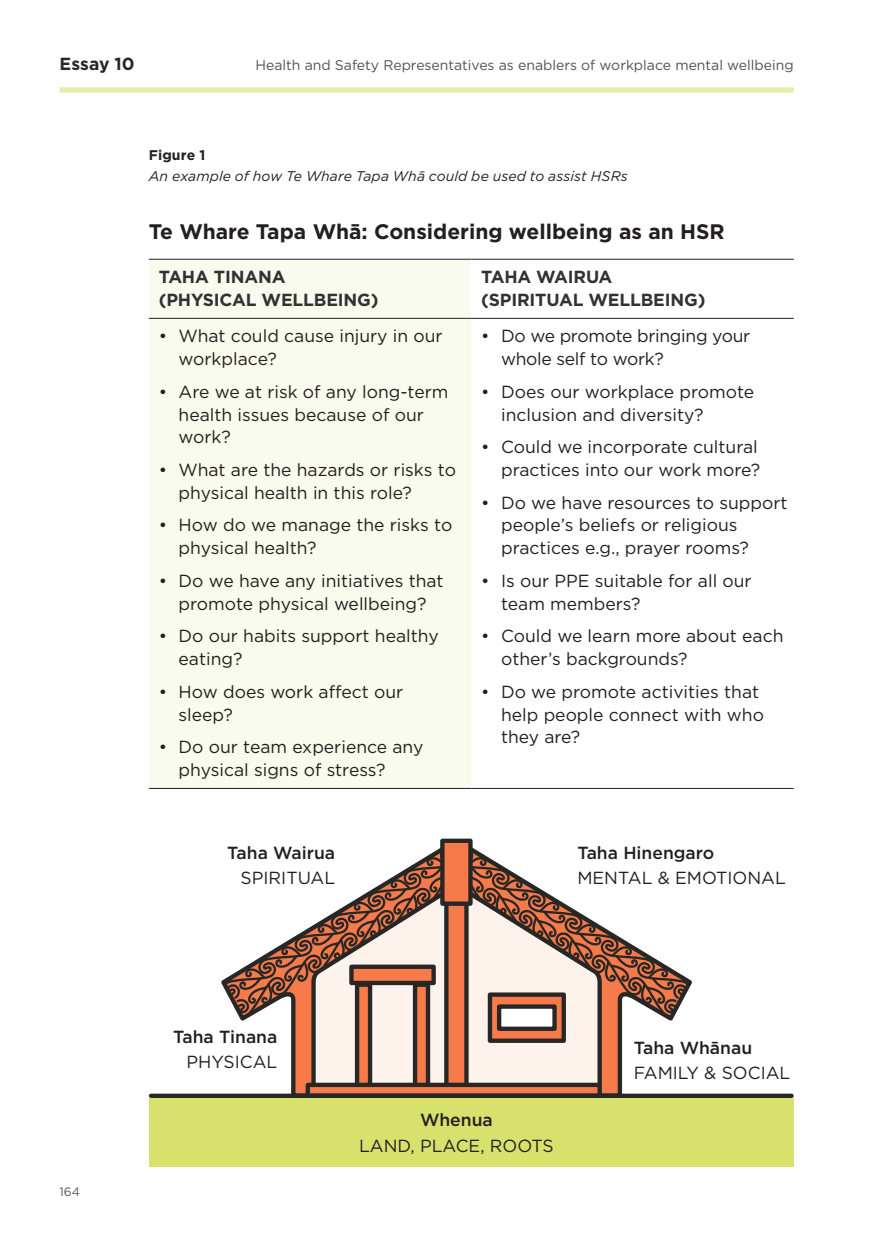
<style>
.page{position:relative;width:893px;height:1241px;background:#fff}
.page>*{position:absolute;margin:0;border:0;box-sizing:border-box;transform-origin:0 0}
.t1{font:700 21px "Gotham";color:#231f20}
.t2{font:17.5px/22.8px "Gotham";color:#231f20}
.t3{font:700 17.5px/22.8px "Gotham";letter-spacing:-.01em;color:#333132}
.t4{font:17.5px/22.8px "Gotham";letter-spacing:-.02em;color:#231f20}
.t5{font:500 17.5px/25.2px "Gotham";color:#231f20;text-align:right}
.t6{font:700 17.5px "Gotham";color:#272725}
.t7{font:14px "Gotham";color:#525251}
.t8{font:italic 14px "Gotham";letter-spacing:.005em;color:#231f20}
.t9{font:700 14px "Gotham";letter-spacing:.005em;color:#231f20}
.t10{font:12.25px "Gotham";color:#58595b}
.s1{font-weight:400}
.s2{font-weight:500}
</style>
<div class="page">
<div style="left:60px;top:87px;width:734px;height:6px;background:#e7eda7"></div>
<div style="left:149px;top:260px;width:322px;height:527px;background:#f9fbee"></div>
<hr style="left:149px;top:259px;width:322px;height:1px;background:#231f20">
<hr style="left:149px;top:318px;width:322px;height:1px;background:#231f20">
<hr style="left:149px;top:787px;width:322px;height:1px;background:#231f20">
<hr style="left:471px;top:787px;width:323px;height:1px;background:#231f20">
<hr style="left:471px;top:259px;width:323px;height:1px;background:#231f20">
<hr style="left:471px;top:318px;width:323px;height:1px;background:#231f20">
<div style="left:149px;top:1097px;width:645px;height:69px;background:#d7e16c"></div>
<svg style="left:151px;top:1093px;width:641px;height:4px"></svg>
<svg style="left:218px;top:980px;width:231px;height:118px"></svg>
<svg style="left:444px;top:1019px;width:5px;height:63px"></svg>
<div style="left:355px;top:982px;width:17px;height:102px;background:#f67a4a;border:4px solid #272726"></div>
<div style="left:413px;top:982px;width:17px;height:102px;background:#f67a4a;border:4px solid #272726"></div>
<svg style="left:310px;top:1087px;width:139px;height:5px"></svg>
<div style="left:305px;top:1082px;width:297px;height:15px;border:4px solid #272726"></div>
<svg style="left:223px;top:848px;width:226px;height:171px"></svg>
<svg style="left:449px;top:848px;width:247px;height:250px"></svg>
<div style="left:440px;top:838px;width:33px;height:67px;background:#f67a4a;border:4px solid #272726"></div>
<p class="t6" style="left:60px;top:53px;width:77px">Essay 10</p>
<p class="t7" style="left:255px;top:56px;width:540px">Health and Safety Representatives as enablers of workplace mental wellbeing</p>
<p class="t9" style="left:149px;top:146px;width:58px">Figure 1</p>
<p class="t8" style="left:149px;top:167px;width:481px">An example of how Te Whare Tapa Whā could be used to assist HSRs</p>
<p class="t1" style="left:149px;top:217px;width:577px">Te Whare Tapa Whā: Considering wellbeing as an HSR</p>
<p class="t3" style="left:159px;top:265px;width:221px">TAHA TINANA (PHYSICAL WELLBEING)</p>
<p class="t3" style="left:481px;top:265px;width:226px">TAHA WAIRUA (SPIRITUAL WELLBEING)</p>
<p class="t2" style="left:179px;top:324px;width:266px;text-indent:-20px">• What could cause injury in our workplace?</p>
<p class="t2" style="left:179px;top:380px;width:271px;text-indent:-20px">• Are we at risk of any long-term health issues because of our work?</p>
<p class="t2" style="left:179px;top:458px;width:279px;text-indent:-20px">• What are the hazards or risks to physical health in this role?</p>
<p class="t2" style="left:179px;top:513px;width:275px;text-indent:-20px">• How do we manage the risks to physical health?</p>
<p class="t2" style="left:159px;top:569px;width:286px;text-align:center">• Do we have any initiatives that promote physical wellbeing?</p>
<p class="t2" style="left:179px;top:624px;width:262px;text-indent:-20px">• Do our habits support healthy eating?</p>
<p class="t2" style="left:179px;top:679px;width:226px;text-indent:-20px">• How does work affect our sleep?</p>
<p class="t2" style="left:179px;top:735px;width:246px;text-indent:-20px">• Do our team experience any physical signs of stress?</p>
<p class="t4" style="left:501px;top:324px;width:251px;text-indent:-20px">• Do we promote bringing your whole self to work?</p>
<p class="t2" style="left:501px;top:380px;width:255px;text-indent:-20px">• Does our workplace promote inclusion and diversity?</p>
<p class="t2" style="left:481px;top:435px;width:281px;text-align:right">• Could we incorporate cultural practices into our work more?</p>
<p class="t2" style="left:501px;top:490px;width:288px;text-indent:-20px">• Do we have resources to support people’s beliefs or religious practices e.g., prayer rooms?</p>
<p class="t2" style="left:501px;top:569px;width:252px;text-indent:-20px">• Is our PPE suitable for all our team members?</p>
<p class="t2" style="left:501px;top:624px;width:284px;text-indent:-20px">• Could we learn more about each other’s backgrounds?</p>
<p class="t2" style="left:501px;top:679px;width:264px;text-indent:-20px">• Do we promote activities that help people connect with who they are?</p>
<p class="t10" style="left:60px;top:1183px;width:22px">164</p>
<p class="t5" style="left:227px;top:840px;width:109px">Taha Wairua<br><span class="s1">SPIRITUAL</span></p>
<p class="t2" style="left:577px;top:839px;width:210px;line-height:25.2px"><span class="s2">Taha Hinengaro<br></span>MENTAL &amp; EMOTIONAL</p>
<p class="t5" style="left:173px;top:1024px;width:106px">Taha Tinana<br><span class="s1">PHYSICAL</span></p>
<p class="t2" style="left:359px;top:1107px;width:196px;line-height:25.2px;text-align:center"><span class="s2">Whenua<br></span>LAND, PLACE, ROOTS</p>
<p class="t2" style="left:634px;top:1034px;width:158px;line-height:25.2px"><span class="s2">Taha Whānau<br></span>FAMILY &amp; SOCIAL</p>
</div>
